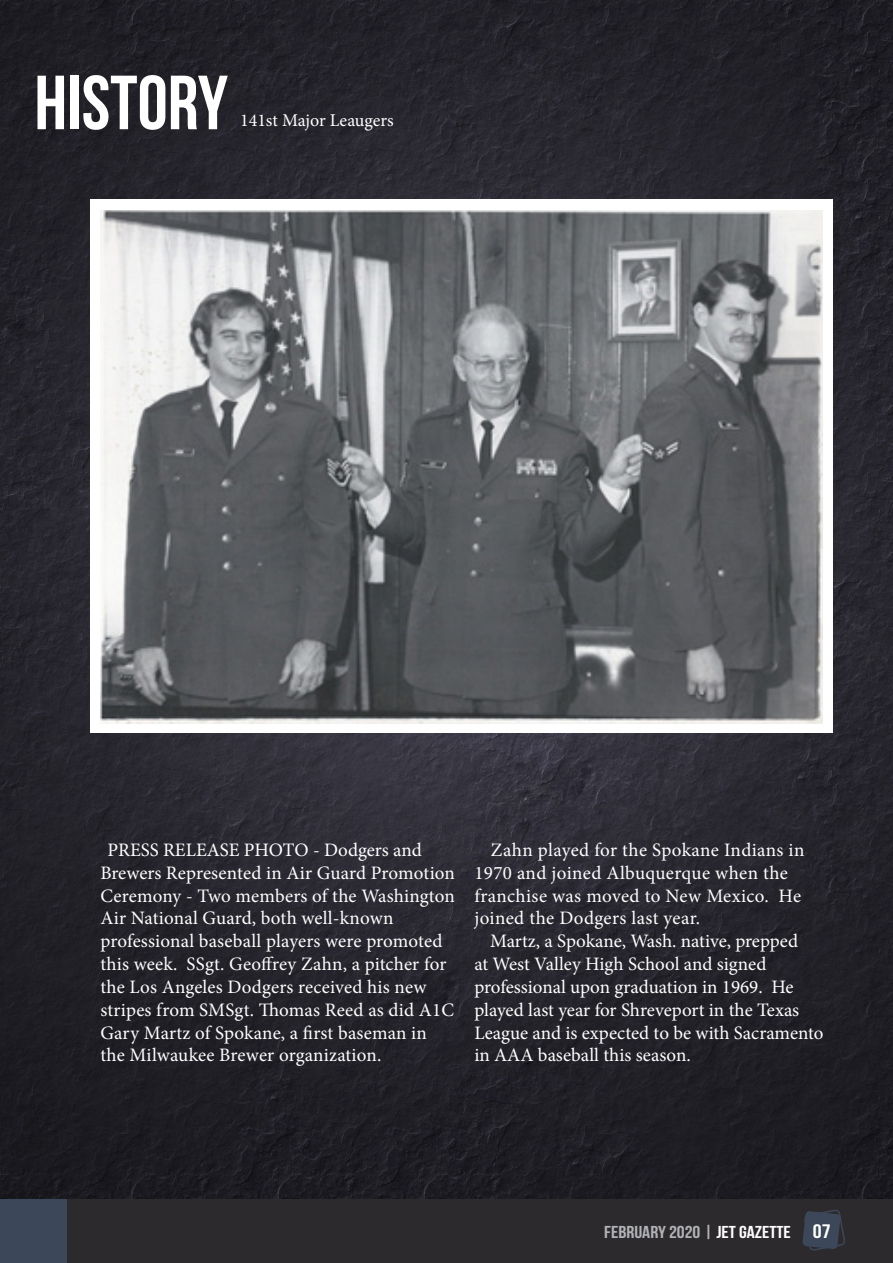
<style>
.page{position:relative;width:893px;height:1263px;background:#fff}
.page>*{position:absolute;margin:0;border:0;box-sizing:border-box;transform-origin:0 0}
.t1{font:76.5px "Bebas Neue";color:#fff}
.t2{font:19.5px "Bebas Neue";color:#fff;scale:1.15 1}
.t3{font:19.05px/22.8px "Minion Pro";letter-spacing:.005em;color:#fff}
.t4{font:18px "Minion Pro";color:#fff}
.t5{font:17.25px "Bebas Neue";color:#b2b3b7;scale:1.15 1}
.s1{color:#fff}
</style>
<div class="page">
<div style="left:0;top:1199px;width:893px;height:64px;background:#2c2a2c"></div>
<div style="left:0;top:1199px;width:66px;height:64px;background:#3c4759"></div>
<svg style="left:802px;top:1209px;width:43px;height:42px"></svg>
<img style="left:0;top:0;width:893px;height:1199px">
<div style="left:91px;top:200px;width:742px;height:533px;background:#fff"></div>
<img style="left:100px;top:210px;width:722px;height:513px">
<p class="t1" style="left:34px;top:61px;width:195px">HISTORY</p>
<p class="t4" style="left:240px;top:108px;width:155px">141st Major Leaugers</p>
<p class="t3" style="left:100px;top:838px;width:356px;text-indent:7px">PRESS RELEASE PHOTO - Dodgers and Brewers Represented in Air Guard Promotion Ceremony - Two members of the Washington Air National Guard, both well-known professional baseball players were promoted this week. SSgt. Geoffrey Zahn, a pitcher for the Los Angeles Dodgers received his new stripes from SMSgt. Thomas Reed as did A1C Gary Martz of Spokane, a first baseman in the Milwaukee Brewer organization.</p>
<p class="t3" style="left:474px;top:838px;width:332px;text-indent:17px">Zahn played for the Spokane Indians in 1970 and joined Albuquerque when the franchise was moved to New Mexico. He joined the Dodgers last year.</p>
<p class="t3" style="left:474px;top:930px;width:351px;text-indent:16px">Martz, a Spokane, Wash. native, prepped<br>at West Valley High School and signed professional upon graduation in 1969. He played last year for Shreveport in the Texas League and is expected to be with Sacramento in AAA baseball this season.</p>
<p class="t5" style="left:604px;top:1222px;width:164px">FEBRUARY 2020 | <span class="s1">JET GAZETTE</span></p>
<p class="t2" style="left:813px;top:1221px;width:17px">07</p>
</div>
